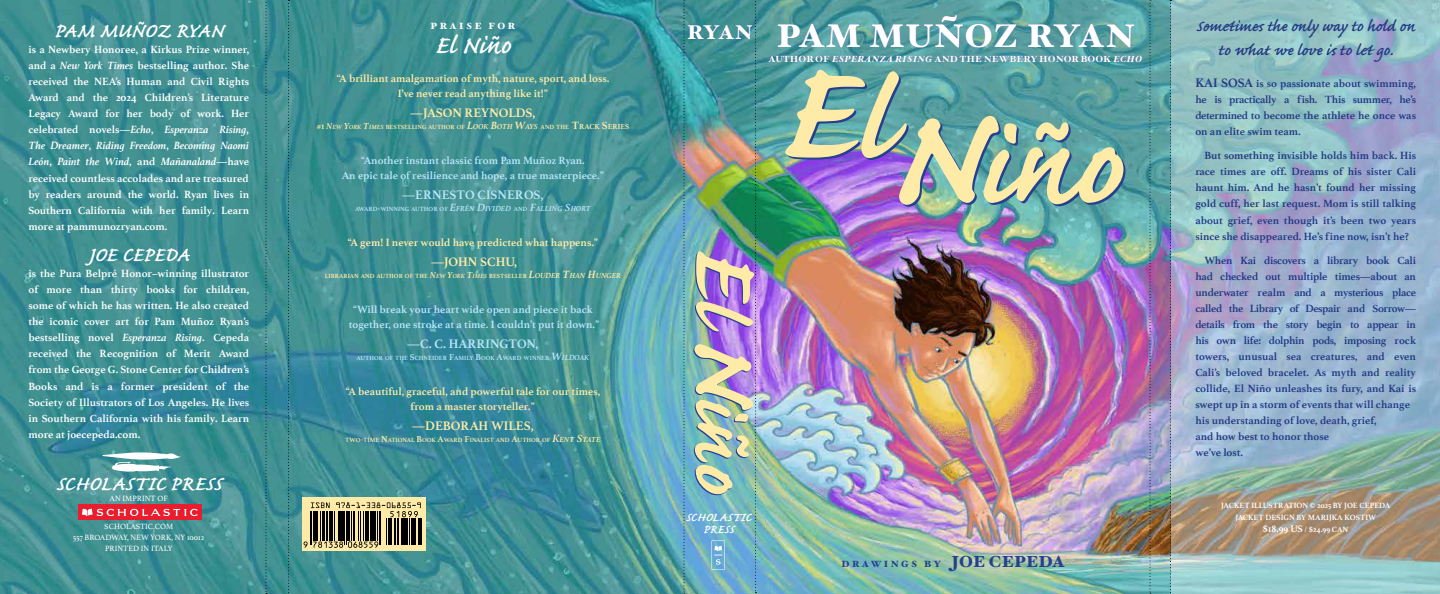
<style>
.page{position:relative;width:1440px;height:594px;background:#fff}
.page>*{position:absolute;margin:0;border:0;box-sizing:border-box;transform-origin:0 0}
.t1{font:700 145px "Caflisch Script Pro";color:#ffeba8}
.t2{font:700 95.7px "Caflisch Script Pro";color:#ffeba8}
.t3{font:900 33px "Hoefler Text";letter-spacing:.03em;color:#fff}
.t4{font:600 32px "Caflisch Script Pro";color:#fff}
.t5{font:600 26px "Caflisch Script Pro";letter-spacing:-.005em;color:#fff}
.t6{font:600 20px/24px "Caflisch Script Pro";color:#223983;text-align:center}
.t7{font:900 20px "Hoefler Text";color:#fff}
.t8{font:600 15.6px/12px "Caflisch Script Pro";color:#fff;text-align:center}
.t9{font:700 13px "Athelas";color:#ffeba8}
.t10{font:700 13px "Athelas";color:#b9e6fa}
.t11{font:700 11px/16px "Athelas";color:#fff;text-align:justify}
.t12{font:700 11px/16px "Athelas";letter-spacing:-.02em;color:#223983}
.t13{font:700 11px/16px "Athelas";color:#223983;text-align:justify}
.t14{font:700 11px/15px "Athelas";color:#ffeba8;text-align:center}
.t15{font:700 11px/15px "Athelas";color:#b9e6fa;text-align:center}
.t16{font:900 9px "Hoefler Text";letter-spacing:.005em;color:#fff}
.t17{font:900 9px "Hoefler Text";letter-spacing:.28em;color:#25408f}
.t18{font:900 9px "Hoefler Text";letter-spacing:.28em;color:#fff}
.t19{font:700 8px/12px "Athelas";color:#fff;text-align:center}
.t20{font:8px/11px "Athelas";color:#fff;text-align:center}
.t21{font:700 6.3px "Athelas";color:#ffeba8}
.t22{font:700 6.3px "Athelas";color:#b9e6fa}
.s1{font-style:italic}
.s2{font-style:inherit}
.s3{font-size:9px}
.s4{font-style:italic;font-size:9px}
.s5{font-style:italic;font-size:11px}
.s6{font-style:italic;font-size:7.7px}
.s7{font-size:11px}
.s8{font-size:7.7px}
.s9{font-size:180px}
.s10{font-size:118.8px}
.s11{font-size:16px}
.s12{font-size:13px}
.s13{font-size:10px}
</style>
<div class="page">
<img style="left:1171px;top:0;width:269px;height:594px">
<img style="left:0;top:0;width:1170px;height:594px">
<svg style="left:684px;top:0;width:1px;height:594px"></svg>
<svg style="left:755px;top:0;width:2px;height:593px"></svg>
<svg style="left:1150px;top:0;width:1px;height:594px"></svg>
<svg style="left:288px;top:0;width:1px;height:594px"></svg>
<svg style="left:103px;top:452px;width:78px;height:20px"></svg>
<div style="left:78px;top:505px;width:123px;height:15px;background:#e91d2d"></div>
<svg style="left:82px;top:509px;width:116px;height:7px"></svg>
<svg style="left:712px;top:541px;width:13px;height:29px"></svg>
<svg style="left:266px;top:0;width:1px;height:594px"></svg>
<svg style="left:1170px;top:0;width:1px;height:594px"></svg>
<div style="left:302px;top:497px;width:124px;height:54px;background:#ffeba8"></div>
<svg style="left:304px;top:502px;width:117px;height:46px"></svg>
<hr style="left:419px;top:518px;width:3px;height:26px;background:#000">
<h3 class="t5" style="left:54px;top:18px;width:171px">PAM MUÑOZ RYAN</h3>
<p class="t11" style="left:28px;top:42px;width:222px">is a Newbery Honoree, a Kirkus Prize winner, and a <span class="s1">New York Times</span> bestselling author. She received the NEA’s Human and Civil Rights Award and the 2024 Children’s Literature Legacy Award for her body of work. Her celebrated novels—<span class="s1">Echo</span>, <span class="s1">Esperanza Rising</span>, <span class="s1">The Dreamer</span>, <span class="s1">Riding Freedom</span>, <span class="s1">Becoming Naomi León</span>, <span class="s1">Paint the Wind</span>, and <span class="s1">Mañanaland</span>—have received countless accolades and are treasured by readers around the world. Ryan lives in Southern California with her family. Learn more at pammunozryan.com.</p>
<h3 class="t5" style="left:88px;top:242px;width:103px">JOE CEPEDA</h3>
<p class="t11" style="left:28px;top:266px;width:222px">is the Pura Belpré Honor–winning illustrator of more than thirty books for children, some of which he has written. He also created the iconic cover art for Pam Muñoz Ryan’s bestselling novel <span class="s1">Esperanza Rising</span>. Cepeda received the Recognition of Merit Award from the George G. Stone Center for Children’s Books and is a former president of the Society of Illustrators of Los Angeles. He lives in Southern California with his family. Learn more at joecepeda.com.</p>
<h3 class="t5" style="left:56px;top:470px;width:167px">SCHOLASTIC PRESS</h3>
<p class="t20" style="left:110px;top:492px;width:60px">AN IMPRINT OF</p>
<p class="t20" style="left:73px;top:520px;width:132px">SCHOLASTIC.COM<br>557 BROADWAY, NEW YORK, NY 10012<br>PRINTED IN ITALY</p>
<p class="t18" style="left:430px;top:21px;width:86px">PRAISE FOR</p>
<h3 class="t4" style="left:435px;top:29px;width:78px">El Niño</h3>
<p class="t14" style="left:336px;top:71px;width:274px">“A brilliant amalgamation of myth, nature, sport, and loss.<br>I’ve never read anything like it!”</p>
<p class="t9" style="left:410px;top:102px;width:127px"><span class="s2">—J</span>ASON REYNOLDS<span class="s2">,</span></p>
<p class="t21" style="left:316px;top:122px;width:314px"><span class="s3">#1</span> <span class="s4">N</span><span class="s1">EW</span> <span class="s4">Y</span><span class="s1">ORK</span> <span class="s4">T</span><span class="s1">IMES</span> BESTSELLING AUTHOR OF <span class="s5">L</span><span class="s6">OOK</span> <span class="s5">B</span><span class="s6">OTH</span> <span class="s5">W</span><span class="s6">AYS</span> AND THE <span class="s7">T</span><span class="s8">RACK</span> <span class="s7">S</span><span class="s8">ERIES</span></p>
<p class="t15" style="left:342px;top:153px;width:264px">“Another instant classic from Pam Muñoz Ryan.<br>An epic tale of resilience and hope, a true masterpiece.”</p>
<p class="t10" style="left:402px;top:184px;width:143px">—ERNESTO CISNEROS<span class="s2">,</span></p>
<p class="t22" style="left:355px;top:204px;width:237px">AWARD<span class="s3">-</span>WINNING AUTHOR OF <span class="s5">E</span><span class="s6">FRÉN</span> <span class="s5">D</span><span class="s6">IVIDED</span> AND <span class="s5">F</span><span class="s6">ALLING</span> <span class="s5">S</span><span class="s6">HORT</span></p>
<p class="t14" style="left:348px;top:235px;width:252px">“A gem! I never would have predicted what happens.”</p>
<p class="t9" style="left:431px;top:251px;width:88px">—JOHN SCHU<span class="s2">,</span></p>
<p class="t21" style="left:325px;top:271px;width:297px">LIBRARIAN AND AUTHOR OF THE <span class="s4">N</span><span class="s1">EW</span> <span class="s4">Y</span><span class="s1">ORK</span> <span class="s4">T</span><span class="s1">IMES</span> BESTSELLER <span class="s5">L</span><span class="s6">OUDER</span> <span class="s5">T</span><span class="s6">HAN</span> <span class="s5">H</span><span class="s6">UNGER</span></p>
<p class="t15" style="left:349px;top:302px;width:252px"><span class="s2">“</span>Will break your heart wide open and piece it back together, one stroke at a time. I couldn’t put it down.”</p>
<p class="t10" style="left:407px;top:333px;width:133px">—C. C. HARRINGTON<span class="s2">,</span></p>
<p class="t22" style="left:357px;top:353px;width:234px">AUTHOR OF THE <span class="s3">S</span>CHNEIDER <span class="s3">F</span>AMILY <span class="s3">B</span>OOK <span class="s3">A</span>WARD WINNER <span class="s5">W</span><span class="s6">ILDOAK</span></p>
<p class="t14" style="left:346px;top:384px;width:256px">“A beautiful, graceful, and powerful tale for our times, from a master storyteller.”</p>
<p class="t9" style="left:412px;top:415px;width:123px">—DEBORAH WILES<span class="s2">,</span></p>
<p class="t21" style="left:345px;top:435px;width:257px">TWO<span class="s3">-</span>TIME <span class="s3">N</span>ATIONAL <span class="s3">B</span>OOK <span class="s3">A</span>WARD <span class="s3">F</span>INALIST AND <span class="s3">A</span>UTHOR OF <span class="s5">K</span><span class="s6">ENT</span> <span class="s5">S</span><span class="s6">TATE</span></p>
<h3 class="t7" style="left:687px;top:20px;width:67px">RYAN</h3>
<h3 class="t3" style="left:776px;top:16px;width:360px">PAM MUÑOZ RYAN</h3>
<p class="t16" style="left:769px;top:54px;width:375px">AUTHOR OF <span class="s1">ESPERANZA RISING</span> AND THE NEWBERY HONOR BOOK <span class="s1">ECHO</span></p>
<h1 class="t1" style="left:775px;top:91px;width:348px"><sup>E</sup>l<span class="s9">N</span>iño</h1>
<h2 class="t2" style="left:769px;top:244px;width:251px;rotate:90deg"><span class="s10">E</span>l<span class="s10">N</span>iño</h2>
<h3 class="t8" style="left:686px;top:513px;width:67px">SCHOLASTIC<br>PRESS</h3>
<p class="t17" style="left:842px;top:559px;width:225px">DRAWINGS BY <span class="s11">JOE CEPEDA</span></p>
<h3 class="t6" style="left:1196px;top:17px;width:220px">Sometimes the only way to hold on to what we love is to let go.</h3>
<p class="t13" style="left:1195px;top:76px;width:222px"><span class="s12">KAI SOSA</span> is so passionate about swimming, he is practically a fish. This summer, he’s determined to become the athlete he once was on an elite swim team.</p>
<p class="t13" style="left:1195px;top:148px;width:222px;text-indent:9px">But something invisible holds him back. His race times are off. Dreams of his sister Cali haunt him. And he hasn’t found her missing gold cuff, her last request. Mom is still talking about grief, even though it’s been two years since she disappeared. He’s fine now, isn’t he?</p>
<p class="t12" style="left:1195px;top:252px;width:222px;text-indent:9px">When Kai discovers a library book Cali had checked out multiple times—about an underwater realm and a mysterious place called the Library of Despair and Sorrow— details from the story begin to appear in his own life: dolphin pods, imposing rock towers, unusual sea creatures, and even Cali’s beloved bracelet. As myth and reality collide, El Niño unleashes its fury, and Kai is swept up in a storm of events that will change his understanding of love, death, grief,<br>and how best to honor those<br>we’ve lost.</p>
<p class="t19" style="left:1221px;top:499px;width:171px">JACKET ILLUSTRATION © 2025 BY JOE CEPEDA<br>JACKET DESIGN BY MARIJKA KOSTIW<br><span class="s13">$18.99 US</span> / $24.99 CAN</p>
</div>
